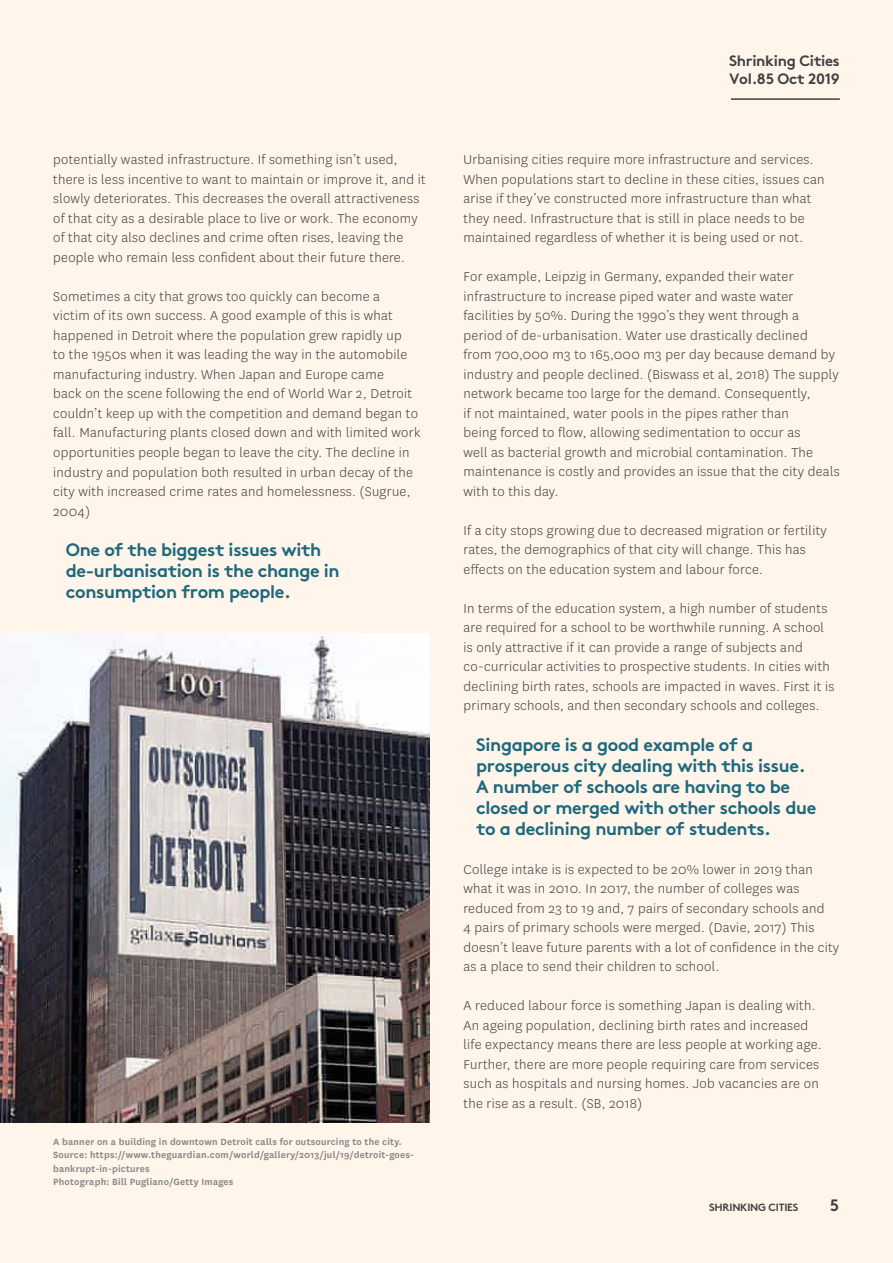
<style>
.page{position:relative;width:893px;height:1263px;background:#fff5ea}
.page>*{position:absolute;margin:0;border:0;box-sizing:border-box;transform-origin:0 0}
.t1{font:700 18px/21px "AS Brown Pro";letter-spacing:-.02em;color:#1e697d}
.t2{font:700 16.5px "AS Brown Pro";color:#414042}
.t3{font:300 15px/19.5px "National";letter-spacing:.02em;color:#414042}
.t4{font:700 15px/18px "AS Brown Pro";letter-spacing:-.02em;color:#414042}
.t5{font:600 10.5px/13.5px "National";letter-spacing:.02em;color:#8a8889}
.t6{font:700 10.5px "AS Brown Pro";letter-spacing:-.02em;color:#414042}
</style>
<div class="page">
<hr style="left:731px;top:98px;width:109px;height:2px;background:#414042">
<img style="left:0;top:633px;width:430px;height:489px">
<p class="t3" style="left:53px;top:150px;width:374px">potentially wasted infrastructure. If something isn’t used, there is less incentive to want to maintain or improve it, and it slowly deteriorates. This decreases the overall attractiveness of that city as a desirable place to live or work. The economy of that city also declines and crime often rises, leaving the people who remain less confident about their future there.</p>
<p class="t3" style="left:53px;top:286px;width:369px">Sometimes a city that grows too quickly can become a<br>victim of its own success. A good example of this is what happened in Detroit where the population grew rapidly up<br>to the 1950s when it was leading the way in the automobile manufacturing industry. When Japan and Europe came<br>back on the scene following the end of World War 2, Detroit couldn’t keep up with the competition and demand began to fall. Manufacturing plants closed down and with limited work opportunities people began to leave the city. The decline in industry and population both resulted in urban decay of the city with increased crime rates and homelessness. (Sugrue, 2004)</p>
<p class="t1" style="left:66px;top:538px;width:275px">One of the biggest issues with de-urbanisation is the change in consumption from people.</p>
<p class="t5" style="left:53px;top:1134px;width:362px">A banner on a building in downtown Detroit calls for outsourcing to the city.<br>Source: https://www.theguardian.com/world/gallery/2013/jul/19/detroit-goes&shy;bankrupt-in-pictures<br>Photograph: Bill Pugliano/Getty Images</p>
<p class="t4" style="left:729px;top:50px;width:112px">Shrinking Cities<br>Vol.85 Oct 2019</p>
<p class="t3" style="left:463px;top:150px;width:363px">Urbanising cities require more infrastructure and services.<br>When populations start to decline in these cities, issues can arise if they’ve constructed more infrastructure than what they need. Infrastructure that is still in place needs to be maintained regardless of whether it is being used or not.</p>
<p class="t3" style="left:463px;top:267px;width:378px">For example, Leipzig in Germany, expanded their water infrastructure to increase piped water and waste water facilities by 50%. During the 1990’s they went through a period of de-urbanisation. Water use drastically declined<br>from 700,000 m3 to 165,000 m3 per day because demand by industry and people declined. (Biswass et al, 2018) The supply network became too large for the demand. Consequently,<br>if not maintained, water pools in the pipes rather than<br>being forced to flow, allowing sedimentation to occur as<br>well as bacterial growth and microbial contamination. The maintenance is costly and provides an issue that the city deals with to this day.</p>
<p class="t3" style="left:463px;top:520px;width:365px">If a city stops growing due to decreased migration or fertility rates, the demographics of that city will change. This has effects on the education system and labour force.</p>
<p class="t3" style="left:463px;top:598px;width:373px">In terms of the education system, a high number of students are required for a school to be worthwhile running. A school is only attractive if it can provide a range of subjects and co-curricular activities to prospective students. In cities with declining birth rates, schools are impacted in waves. First it is primary schools, and then secondary schools and colleges.</p>
<p class="t1" style="left:476px;top:733px;width:342px">Singapore is a good example of a prosperous city dealing with this issue.<br>A number of schools are having to be closed or merged with other schools due to a declining number of students.</p>
<p class="t3" style="left:463px;top:859px;width:377px">College intake is is expected to be 20% lower in 2019 than what it was in 2010. In 2017, the number of colleges was reduced from 23 to 19 and, 7 pairs of secondary schools and<br>4 pairs of primary schools were merged. (Davie, 2017) This doesn’t leave future parents with a lot of confidence in the city as a place to send their children to school.</p>
<p class="t3" style="left:463px;top:996px;width:360px">A reduced labour force is something Japan is dealing with.<br>An ageing population, declining birth rates and increased life expectancy means there are less people at working age.<br>Further, there are more people requiring care from services such as hospitals and nursing homes. Job vacancies are on the rise as a result. (SB, 2018)</p>
<p class="t6" style="left:709px;top:1199px;width:91px">SHRINKING CITIES</p>
<p class="t2" style="left:830px;top:1192px;width:11px">5</p>
</div>
